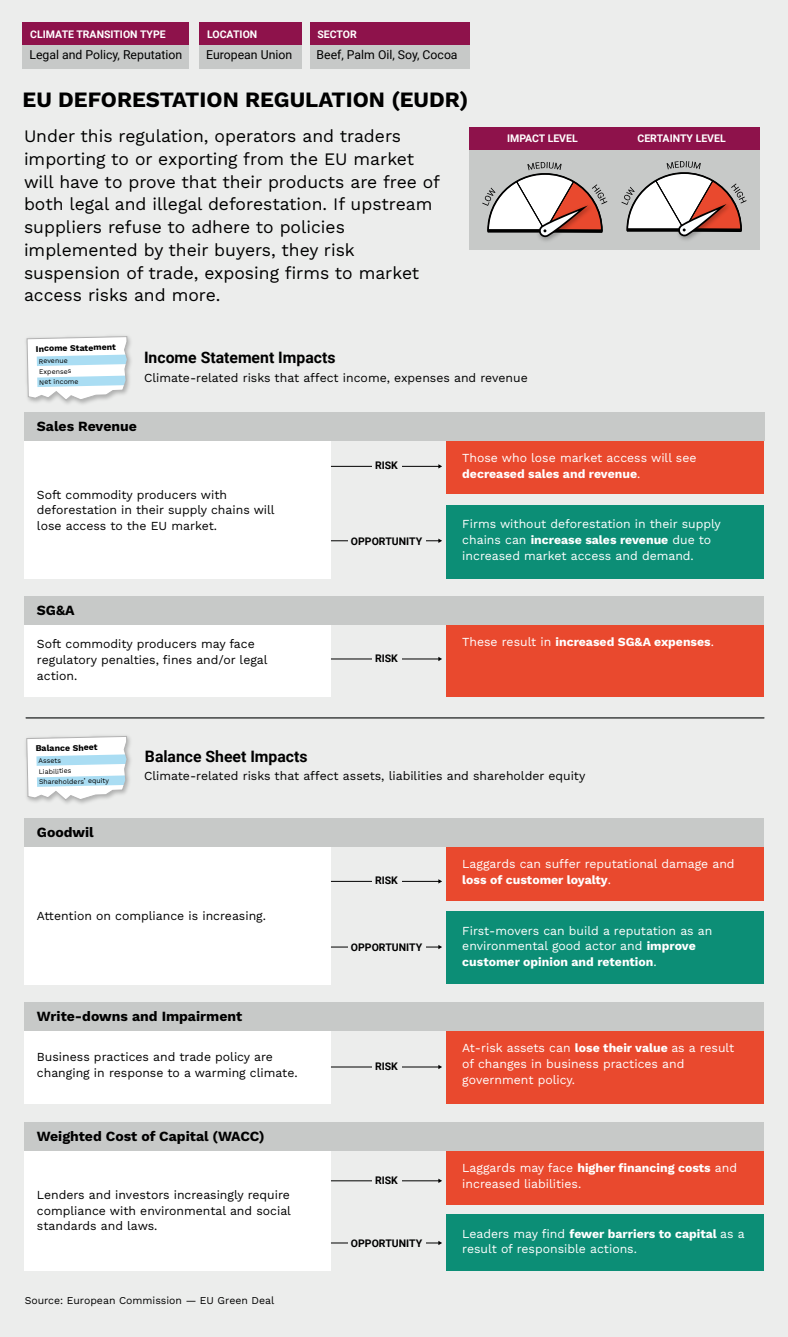
<style>
.page{position:relative;width:788px;height:1337px;background:#fff}
.page>*{position:absolute;margin:0;border:0;box-sizing:border-box;transform-origin:0 0}
.t1{font:700 21.88px "Work Sans";color:#000}
.t2{font:17.5px/22.8px "Work Sans";color:#000}
.t3{font:700 15.75px "Roboto";color:#000}
.t4{font:700 14px "Work Sans";color:#000}
.t5{font:12.25px/15.8px "Work Sans";color:#fff}
.t6{font:12.25px/15.8px "Work Sans";color:#000}
.t7{font:12.25px "Roboto";color:#000}
.t8{font:700 12.25px "Work Sans";color:#fff}
.t9{font:700 10.5px "Roboto";color:#fff}
.t10{font:700 10.5px "Roboto";color:#000}
.t11{font:10.5px "Work Sans";color:#000}
.t12{font:700 8.75px "Work Sans";color:#000}
.t13{font:7px/10.5px "Work Sans";color:#000}
.s1{font-weight:700}
.s2{font-weight:400}
</style>
<div class="page">
<div style="left:0;top:0;width:788px;height:1336px;background:#ecedec"></div>
<div style="left:469px;top:130px;width:291px;height:119px;background:#c7c9c8"></div>
<div style="left:23px;top:22px;width:166px;height:46px;background:#c7c9c8"></div>
<div style="left:200px;top:22px;width:102px;height:46px;background:#c7c9c8"></div>
<div style="left:310px;top:22px;width:159px;height:46px;background:#c7c9c8"></div>
<div style="left:25px;top:412px;width:306px;height:166px;background:#fff"></div>
<div style="left:446px;top:426px;width:318px;height:68px;background:#e9492e"></div>
<div style="left:25px;top:412px;width:740px;height:28px;background:#c7c9c8"></div>
<div style="left:23px;top:22px;width:166px;height:23px;background:#8e124b"></div>
<div style="left:200px;top:22px;width:102px;height:23px;background:#8e124b"></div>
<div style="left:310px;top:22px;width:159px;height:23px;background:#8e124b"></div>
<div style="left:25px;top:1141px;width:306px;height:129px;background:#fff"></div>
<hr style="left:26px;top:717px;width:738px;height:1px;background:#000">
<img style="left:679px;top:236px;width:16px;height:4px">
<svg style="left:621px;top:161px;width:125px;height:75px"></svg>
<img style="left:539px;top:237px;width:16px;height:4px">
<svg style="left:482px;top:162px;width:125px;height:75px"></svg>
<div style="left:446px;top:1122px;width:318px;height:82px;background:#e9492e"></div>
<div style="left:25px;top:1122px;width:739px;height:28px;background:#c7c9c8"></div>
<div style="left:469px;top:127px;width:291px;height:23px;background:#8e124b"></div>
<hr style="left:331px;top:1180px;width:108px;height:1px;background:#000">
<svg style="left:438px;top:1178px;width:4px;height:4px"></svg>
<div style="left:371px;top:1174px;width:30px;height:12px;background:#ecedec"></div>
<div style="left:25px;top:1021px;width:306px;height:82px;background:#fff"></div>
<div style="left:446px;top:1002px;width:318px;height:101px;background:#e9492e"></div>
<div style="left:25px;top:1002px;width:739px;height:28px;background:#c7c9c8"></div>
<hr style="left:331px;top:1066px;width:108px;height:1px;background:#000">
<div style="left:371px;top:1060px;width:30px;height:12px;background:#ecedec"></div>
<hr style="left:331px;top:466px;width:108px;height:1px;background:#000">
<svg style="left:438px;top:464px;width:4px;height:4px"></svg>
<div style="left:371px;top:460px;width:30px;height:12px;background:#ecedec"></div>
<div style="left:25px;top:837px;width:306px;height:147px;background:#fff"></div>
<div style="left:446px;top:832px;width:318px;height:68px;background:#e9492e"></div>
<div style="left:25px;top:818px;width:739px;height:28px;background:#c7c9c8"></div>
<div style="left:446px;top:911px;width:318px;height:73px;background:#0c8e76"></div>
<hr style="left:331px;top:880px;width:108px;height:1px;background:#000">
<svg style="left:438px;top:879px;width:4px;height:4px"></svg>
<div style="left:371px;top:875px;width:30px;height:11px;background:#ecedec"></div>
<hr style="left:331px;top:946px;width:108px;height:1px;background:#000">
<svg style="left:438px;top:945px;width:4px;height:4px"></svg>
<div style="left:347px;top:942px;width:78px;height:12px;background:#ecedec"></div>
<div style="left:446px;top:1214px;width:318px;height:56px;background:#0c8e76"></div>
<hr style="left:331px;top:1242px;width:108px;height:1px;background:#000">
<div style="left:347px;top:1238px;width:78px;height:12px;background:#ecedec"></div>
<div style="left:25px;top:615px;width:306px;height:81px;background:#fff"></div>
<div style="left:446px;top:603px;width:318px;height:93px;background:#e9492e"></div>
<div style="left:25px;top:596px;width:739px;height:28px;background:#c7c9c8"></div>
<hr style="left:331px;top:658px;width:108px;height:1px;background:#000">
<svg style="left:438px;top:657px;width:4px;height:4px"></svg>
<div style="left:371px;top:653px;width:30px;height:11px;background:#ecedec"></div>
<div style="left:446px;top:505px;width:318px;height:73px;background:#0c8e76"></div>
<hr style="left:331px;top:540px;width:108px;height:1px;background:#000">
<svg style="left:438px;top:538px;width:4px;height:5px"></svg>
<div style="left:347px;top:536px;width:78px;height:12px;background:#ecedec"></div>
<img style="left:26px;top:336px;width:105px;height:68px">
<svg style="left:27px;top:336px;width:101px;height:64px;background:#e0edf3"></svg>
<img style="left:29px;top:735px;width:102px;height:69px">
<svg style="left:26px;top:736px;width:101px;height:64px;background:#e0eef3"></svg>
<p class="t9" style="left:30px;top:26px;width:137px">CLIMATE TRANSITION TYPE</p>
<p class="t7" style="left:29px;top:46px;width:154px">Legal and Policy, Reputation</p>
<p class="t9" style="left:207px;top:26px;width:52px">LOCATION</p>
<p class="t7" style="left:206px;top:46px;width:87px">European Union</p>
<p class="t9" style="left:317px;top:26px;width:41px">SECTOR</p>
<p class="t7" style="left:316px;top:46px;width:142px">Beef, Palm Oil, Soy, Cocoa</p>
<h1 class="t1" style="left:23px;top:83px;width:447px">EU DEFORESTATION REGULATION (EUDR)</h1>
<p class="t2" style="left:24px;top:124px;width:417px">Under this regulation, operators and traders importing to or exporting from the EU market will have to prove that their products are free of both legal and illegal deforestation. If upstream suppliers refuse to adhere to policies implemented by their buyers, they risk suspension of trade, exposing firms to market access risks and more.</p>
<p class="t9" style="left:507px;top:131px;width:72px">IMPACT LEVEL</p>
<p class="t9" style="left:637px;top:131px;width:90px">CERTAINTY LEVEL</p>
<p class="t12" style="left:36px;top:342px;width:82px;rotate:-1deg">Income Statement</p>
<p class="t13" style="left:39px;top:355px;width:41px;rotate:-1deg">Revenue<br>Expenses<br>Net income</p>
<p class="t3" style="left:144px;top:347px;width:193px">Income Statement Impacts</p>
<p class="t6" style="left:144px;top:370px;width:385px">Climate-related risks that affect income, expenses and revenue</p>
<p class="t4" style="left:37px;top:415px;width:101px">Sales Revenue</p>
<p class="t10" style="left:375px;top:458px;width:24px">RISK</p>
<p class="t5" style="left:462px;top:449px;width:236px">Those who lose market access will see <span class="s1">decreased sales and revenue</span>.</p>
<p class="t6" style="left:37px;top:486px;width:239px">Soft commodity producers with deforestation in their supply chains will lose access to the EU market.</p>
<p class="t4" style="left:37px;top:599px;width:39px">SG&amp;A</p>
<p class="t6" style="left:37px;top:635px;width:232px">Soft commodity producers may face regulatory penalties, fines and/or legal action.</p>
<p class="t10" style="left:351px;top:533px;width:73px">OPPORTUNITY</p>
<p class="t10" style="left:375px;top:650px;width:24px">RISK</p>
<p class="t5" style="left:462px;top:516px;width:260px">Firms without deforestation in their supply chains can <span class="s1">increase sales revenue</span> due to increased market access and demand.</p>
<p class="t8" style="left:462px;top:632px;width:253px"><span class="s2">These result in</span> increased SG&amp;A expenses<span class="s2">.</span></p>
<p class="t12" style="left:35px;top:741px;width:63px;rotate:-1deg">Balance Sheet</p>
<p class="t13" style="left:38px;top:755px;width:72px;rotate:-1deg">Assets<br>Liabilities<br>Shareholders’ equity</p>
<p class="t4" style="left:37px;top:821px;width:58px">Goodwil</p>
<p class="t3" style="left:145px;top:745px;width:164px">Balance Sheet Impacts</p>
<p class="t6" style="left:144px;top:767px;width:443px">Climate-related risks that affect assets, liabilities and shareholder equity</p>
<p class="t6" style="left:37px;top:907px;width:230px">Attention on compliance is increasing.</p>
<p class="t4" style="left:37px;top:1005px;width:207px">Write-downs and Impairment</p>
<p class="t6" style="left:37px;top:1048px;width:262px">Business practices and trade policy are changing in response to a warming climate.</p>
<p class="t4" style="left:37px;top:1125px;width:229px">Weighted Cost of Capital (WACC)</p>
<p class="t6" style="left:37px;top:1186px;width:255px;text-align:justify">Lenders and investors increasingly require compliance with environmental and social standards and laws.</p>
<p class="t11" style="left:25px;top:1291px;width:251px">Source: European Commission — EU Green Deal</p>
<p class="t10" style="left:375px;top:873px;width:24px">RISK</p>
<p class="t10" style="left:351px;top:939px;width:73px">OPPORTUNITY</p>
<p class="t10" style="left:375px;top:1058px;width:24px">RISK</p>
<p class="t10" style="left:375px;top:1172px;width:24px">RISK</p>
<p class="t10" style="left:351px;top:1235px;width:73px">OPPORTUNITY</p>
<p class="t5" style="left:462px;top:855px;width:274px">Laggards can suffer reputational damage and <span class="s1">loss of customer loyalty</span>.</p>
<p class="t5" style="left:462px;top:922px;width:251px">First-movers can build a reputation as an environmental good actor and <span class="s1">improve customer opinion and retention</span>.</p>
<p class="t5" style="left:462px;top:1039px;width:273px">At-risk assets can <span class="s1">lose their value</span> as a result of changes in business practices and government policy.</p>
<p class="t5" style="left:462px;top:1159px;width:276px">Laggards may face <span class="s1">higher financing costs</span> and increased liabilities.</p>
<p class="t5" style="left:462px;top:1224px;width:284px">Leaders may find <span class="s1">fewer barriers to capital</span> as a result of responsible actions.</p>
</div>
